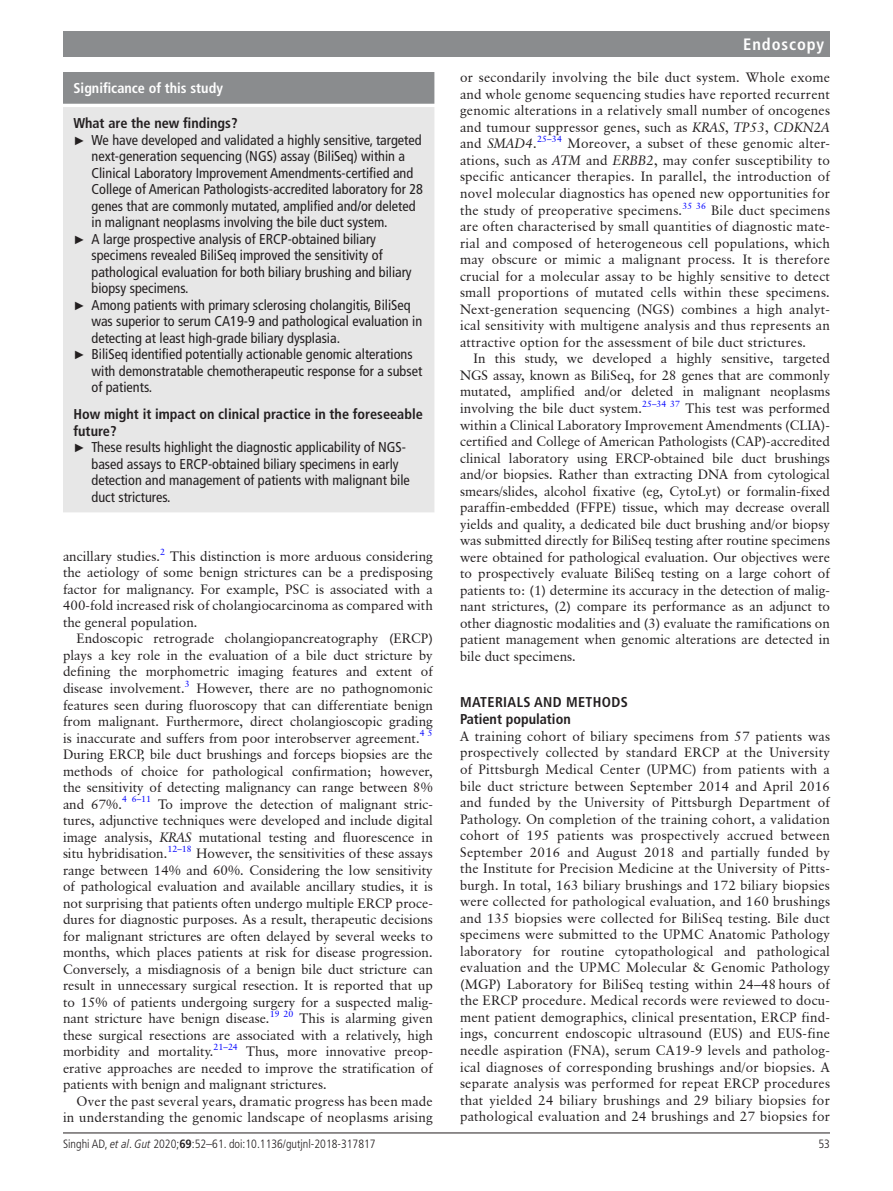
<style>
.page{position:relative;width:893px;height:1191px;background:#fff}
.page>*{position:absolute;margin:0;border:0;box-sizing:border-box;transform-origin:0 0}
.t1{font:700 condensed 16.5px "Frutiger LT Pro";letter-spacing:.055em;color:#fff}
.t2{font:condensed 14.25px "Frutiger LT Pro";color:#231f20}
.t3{font:700 condensed 14.25px "Frutiger LT Pro";color:#231f20}
.t4{font:700 condensed 14.25px "Frutiger LT Pro";color:#fff}
.t5{font:700 condensed 14.25px "Frutiger LT Pro";letter-spacing:.025em;color:#231f20}
.t6{font:13.5px/16.5px "Classical Garamond BT";letter-spacing:.015em;color:#231f20;text-align:justify}
.t7{font:300 condensed 12px "Frutiger LT Pro";color:#231f20}
.s1{font-family:"Arial";font-stretch:normal;font-size:12px}
.s2{font-style:italic}
.s3{font-weight:700}
</style>
<div class="page">
<hr style="left:63px;top:1132px;width:767px;height:1px;background:#231f20">
<div style="left:63px;top:31px;width:767px;height:25px;background:#8a8c8e"></div>
<div style="left:64px;top:73px;width:370px;height:30px;background:#8a8c8e"></div>
<div style="left:63px;top:72px;width:371px;height:32px;border:2px solid #8a8c8e"></div>
<div style="left:64px;top:108px;width:370px;height:403px;background:#e7e7e7"></div>
<div style="left:63px;top:107px;width:371px;height:405px;border:2px solid #e7e7e7"></div>
<p class="t4" style="left:74px;top:80px;width:151px">Significance of this study</p>
<p class="t3" style="left:74px;top:115px;width:166px">What are the new findings?</p>
<p class="t2" style="left:73px;top:131px;width:350px"><span class="s1">►</span> We have developed and validated a highly sensitive, targeted</p>
<p class="t2" style="left:92px;top:148px;width:315px">next-generation sequencing (NGS) assay (BiliSeq) within a</p>
<p class="t2" style="left:92px;top:164px;width:323px">Clinical Laboratory Improvement Amendments-certified and</p>
<p class="t2" style="left:92px;top:181px;width:333px">College of American Pathologists-accredited laboratory for 28</p>
<p class="t2" style="left:92px;top:197px;width:326px">genes that are commonly mutated, amplified and/or deleted</p>
<p class="t2" style="left:92px;top:214px;width:298px">in malignant neoplasms involving the bile duct system.</p>
<p class="t2" style="left:73px;top:230px;width:304px"><span class="s1">►</span> A large prospective analysis of ERCP-obtained biliary</p>
<p class="t2" style="left:92px;top:247px;width:293px">specimens revealed BiliSeq improved the sensitivity of</p>
<p class="t2" style="left:92px;top:263px;width:322px">pathological evaluation for both biliary brushing and biliary</p>
<p class="t2" style="left:92px;top:280px;width:99px">biopsy specimens.</p>
<p class="t2" style="left:73px;top:296px;width:339px"><span class="s1">►</span> Among patients with primary sclerosing cholangitis, BiliSeq</p>
<p class="t2" style="left:92px;top:313px;width:332px">was superior to serum CA19-9 and pathological evaluation in</p>
<p class="t2" style="left:92px;top:329px;width:250px">detecting at least high-grade biliary dysplasia.</p>
<p class="t2" style="left:73px;top:346px;width:341px"><span class="s1">►</span> BiliSeq identified potentially actionable genomic alterations</p>
<p class="t2" style="left:92px;top:362px;width:332px">with demonstratable chemotherapeutic response for a subset</p>
<p class="t2" style="left:92px;top:379px;width:62px">of patients.</p>
<p class="t3" style="left:74px;top:405px;width:351px">How might it impact on clinical practice in the foreseeable</p>
<p class="t3" style="left:74px;top:422px;width:45px">future?</p>
<p class="t2" style="left:73px;top:439px;width:334px"><span class="s1">►</span> These results highlight the diagnostic applicability of NGS-</p>
<p class="t2" style="left:92px;top:455px;width:309px">based assays to ERCP-obtained biliary specimens in early</p>
<p class="t2" style="left:92px;top:472px;width:320px">detection and management of patients with malignant bile</p>
<p class="t2" style="left:92px;top:488px;width:81px">duct strictures.</p>
<p class="t6" style="left:63px;top:548px;width:371px">ancillary studies.<sup>2</sup> This distinction is more arduous considering the aetiology of some benign strictures can be a predisposing factor for malignancy. For example, PSC is associated with a 400-fold increased risk of cholangiocarcinoma as compared with the general population.</p>
<p class="t6" style="left:63px;top:630px;width:371px;text-indent:14px">Endoscopic retrograde cholangiopancreatography (ERCP) plays a key role in the evaluation of a bile duct stricture by defining the morphometric imaging features and extent of disease involvement.<sup>3</sup> However, there are no pathognomonic features seen during fluoroscopy that can differentiate benign from malignant. Furthermore, direct cholangioscopic grading is inaccurate and suffers from poor interobserver agreement.<sup>4</sup> <sup>5<br></sup>During ERCP, bile duct brushings and forceps biopsies are the methods of choice for pathological confirmation; however, the sensitivity of detecting malignancy can range between 8% and 67%.<sup>4</sup> <sup>6–11</sup> To improve the detection of malignant stric&shy;tures, adjunctive techniques were developed and include digital image analysis, <span class="s2">KRAS</span> mutational testing and fluorescence in situ hybridisation.<sup>12–18</sup> However, the sensitivities of these assays range between 14% and 60%. Considering the low sensitivity of pathological evaluation and available ancillary studies, it is not surprising that patients often undergo multiple ERCP proce&shy;dures for diagnostic purposes. As a result, therapeutic decisions for malignant strictures are often delayed by several weeks to months, which places patients at risk for disease progression.<br>Conversely, a misdiagnosis of a benign bile duct stricture can result in unnecessary surgical resection. It is reported that up to 15% of patients undergoing surgery for a suspected malig&shy;nant stricture have benign disease.<sup>19</sup> <sup>20</sup> This is alarming given these surgical resections are associated with a relatively, high morbidity and mortality.<sup>21–24</sup> Thus, more innovative preop&shy;erative approaches are needed to improve the stratification of patients with benign and malignant strictures.</p>
<p class="t6" style="left:63px;top:1092px;width:371px;text-align:right">Over the past several years, dramatic progress has been made in understanding the genomic landscape of neoplasms arising</p>
<p class="t1" style="left:743px;top:34px;width:83px">Endoscopy</p>
<p class="t6" style="left:460px;top:69px;width:371px">or secondarily involving the bile duct system. Whole exome and whole genome sequencing studies have reported recurrent genomic alterations in a relatively small number of oncogenes and tumour suppressor genes, such as <span class="s2">KRAS</span>, <span class="s2">TP53</span>, <span class="s2">CDKN2A </span>and <span class="s2">SMAD4</span>.<sup>25–34</sup> Moreover, a subset of these genomic alter&shy;ations, such as <span class="s2">ATM</span> and <span class="s2">ERBB2</span>, may confer susceptibility to specific anticancer therapies. In parallel, the introduction of novel molecular diagnostics has opened new opportunities for the study of preoperative specimens.<sup>35</sup> <sup>36</sup> Bile duct specimens are often characterised by small quantities of diagnostic mate&shy;rial and composed of heterogeneous cell populations, which may obscure or mimic a malignant process. It is therefore crucial for a molecular assay to be highly sensitive to detect small proportions of mutated cells within these specimens.<br>Next-generation sequencing (NGS) combines a high analyt&shy;ical sensitivity with multigene analysis and thus represents an attractive option for the assessment of bile duct strictures.</p>
<p class="t6" style="left:460px;top:350px;width:371px;text-indent:14px">In this study, we developed a highly sensitive, targeted NGS assay, known as BiliSeq, for 28 genes that are commonly mutated, amplified and/or deleted in malignant neoplasms involving the bile duct system.<sup>25–34</sup> <sup>37</sup> This test was performed within a Clinical Laboratory Improvement Amendments (CLIA)- certified and College of American Pathologists (CAP)-accredited clinical laboratory using ERCP-obtained bile duct brushings and/or biopsies. Rather than extracting DNA from cytological smears/slides, alcohol fixative (eg, CytoLyt) or formalin-fixed paraffin-embedded (FFPE) tissue, which may decrease overall yields and quality, a dedicated bile duct brushing and/or biopsy was submitted directly for BiliSeq testing after routine specimens were obtained for pathological evaluation. Our objectives were to prospectively evaluate BiliSeq testing on a large cohort of patients to: (1) determine its accuracy in the detection of malig&shy;nant strictures, (2) compare its performance as an adjunct to other diagnostic modalities and (3) evaluate the ramifications on patient management when genomic alterations are detected in bile duct specimens.</p>
<p class="t5" style="left:460px;top:693px;width:116px">Materials and method</p>
<p class="t3" style="left:621px;top:693px;width:9px">s</p>
<p class="t3" style="left:460px;top:711px;width:112px">Patient population</p>
<p class="t6" style="left:460px;top:728px;width:371px">A training cohort of biliary specimens from 57 patients was prospectively collected by standard ERCP at the University of Pittsburgh Medical Center (UPMC) from patients with a bile duct stricture between September 2014 and April 2016 and funded by the University of Pittsburgh Department of Pathology. On completion of the training cohort, a validation cohort of 195 patients was prospectively accrued between September 2016 and August 2018 and partially funded by the Institute for Precision Medicine at the University of Pitts&shy;burgh. In total, 163 biliary brushings and 172 biliary biopsies were collected for pathological evaluation, and 160 brushings and 135 biopsies were collected for BiliSeq testing. Bile duct specimens were submitted to the UPMC Anatomic Pathology laboratory for routine cytopathological and pathological evaluation and the UPMC Molecular &amp; Genomic Pathology (MGP) Laboratory for BiliSeq testing within 24–48 hours of the ERCP procedure. Medical records were reviewed to docu&shy;ment patient demographics, clinical presentation, ERCP find&shy;ings, concurrent endoscopic ultrasound (EUS) and EUS-fine needle aspiration (FNA), serum CA19-9 levels and patholog&shy;ical diagnoses of corresponding brushings and/or biopsies. A separate analysis was performed for repeat ERCP procedures that yielded 24 biliary brushings and 29 biliary biopsies for pathological evaluation and 24 brushings and 27 biopsies for</p>
<p class="t7" style="left:63px;top:1136px;width:314px">Singhi AD, <span class="s2">et al</span>. <span class="s2">Gut</span> 2020;<span class="s3">69</span>:52–61. doi:10.1136/gutjnl-2018-317817</p>
<p class="t7" style="left:818px;top:1136px;width:13px">53</p>
</div>
